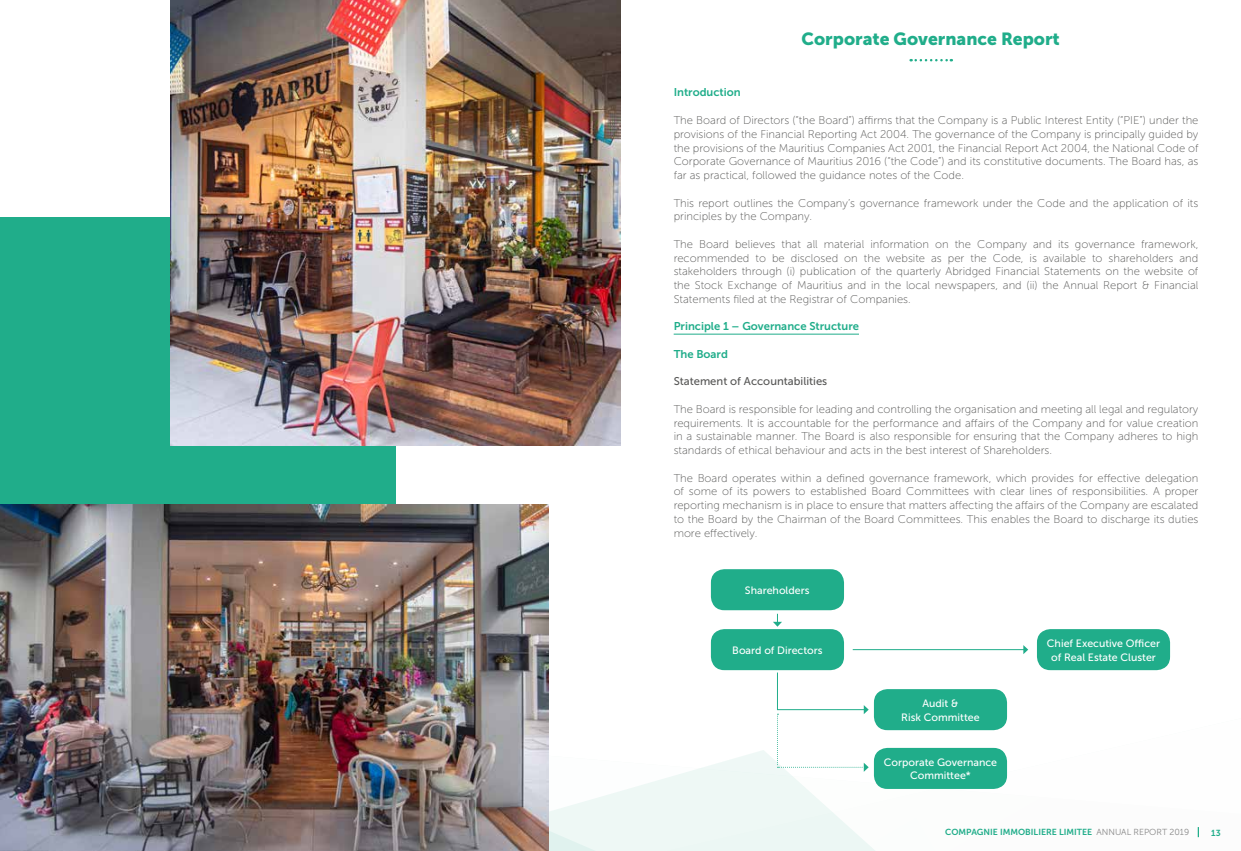
<style>
.page{position:relative;width:1241px;height:851px;background:#fff}
.page>*{position:absolute;margin:0;border:0;box-sizing:border-box;transform-origin:0 0}
.t1{font:17.5px "Museo Sans 900";color:#20ad8a}
.t2{font:11.25px/13.8px "Museo Sans 100";color:#575756;text-align:justify}
.t3{font:11.25px "Museo Sans 700";color:#20ad8a}
.t4{font:11.25px "Museo Sans 500";color:#575756}
.t5{font:10.62px/13.8px "Museo Sans 500";color:#fff;text-align:center}
.t6{font:8.75px "Museo Sans 700";color:#20ad8a}
.s1{font-family:"Museo Sans 300";color:#878787}
</style>
<div class="page">
<svg style="left:548px;top:749px;width:339px;height:101px;fill:#eef8f5"></svg>
<div style="left:0;top:217px;width:395px;height:453px;background:#20ad8a"></div>
<img style="left:170px;top:0;width:450px;height:445px">
<img style="left:0;top:504px;width:548px;height:346px">
<hr style="left:673px;top:334px;width:185px;height:1px;background:#20ad8a">
<svg style="left:910px;top:59px;width:41px;height:2px"></svg>
<div style="left:710px;top:569px;width:133px;height:41px;background:#20ad8a;border-radius:13px"></div>
<div style="left:1036px;top:629px;width:133px;height:41px;background:#20ad8a;border-radius:13px"></div>
<div style="left:710px;top:629px;width:133px;height:41px;background:#20ad8a;border-radius:13px"></div>
<div style="left:873px;top:747px;width:133px;height:41px;background:#20ad8a;border-radius:13px"></div>
<div style="left:873px;top:689px;width:133px;height:41px;background:#20ad8a;border-radius:13px"></div>
<hr style="left:852px;top:649px;width:171px;height:1px;background:#20ad8a">
<svg style="left:1023px;top:645px;width:5px;height:9px"></svg>
<svg style="left:773px;top:613px;width:9px;height:13px"></svg>
<svg style="left:776px;top:672px;width:92px;height:99px"></svg>
<h1 class="t1" style="left:801px;top:29px;width:260px">Corporate Governance Report</h1>
<p class="t3" style="left:673px;top:86px;width:69px">Introduction</p>
<p class="t2" style="left:673px;top:113px;width:526px">The Board of Directors (“the Board”) affirms that the Company is a Public Interest Entity (“PIE”) under the provisions of the Financial Reporting Act 2004. The governance of the Company is principally guided by the provisions of the Mauritius Companies Act 2001, the Financial Report Act 2004, the National Code of Corporate Governance of Mauritius 2016 (“the Code”) and its constitutive documents. The Board has, as far as practical, followed the guidance notes of the Code.</p>
<p class="t2" style="left:673px;top:196px;width:526px">This report outlines the Company’s governance framework under the Code and the application of its principles by the Company.</p>
<p class="t2" style="left:673px;top:237px;width:526px">The Board believes that all material information on the Company and its governance framework, recommended to be disclosed on the website as per the Code, is available to shareholders and stakeholders through (i) publication of the quarterly Abridged Financial Statements on the website of the Stock Exchange of Mauritius and in the local newspapers, and (ii) the Annual Report &amp; Financial Statements filed at the Registrar of Companies.</p>
<p class="t3" style="left:673px;top:320px;width:187px">Principle 1 – Governance Structure</p>
<p class="t3" style="left:673px;top:347px;width:56px">The Board</p>
<p class="t4" style="left:673px;top:375px;width:155px">Statement of Accountabilities</p>
<p class="t2" style="left:673px;top:402px;width:526px">The Board is responsible for leading and controlling the organisation and meeting all legal and regulatory requirements. It is accountable for the performance and affairs of the Company and for value creation in a sustainable manner. The Board is also responsible for ensuring that the Company adheres to high standards of ethical behaviour and acts in the best interest of Shareholders.</p>
<p class="t2" style="left:673px;top:471px;width:526px">The Board operates within a defined governance framework, which provides for effective delegation of some of its powers to established Board Committees with clear lines of responsibilities. A proper reporting mechanism is in place to ensure that matters affecting the affairs of the Company are escalated to the Board by the Chairman of the Board Committees. This enables the Board to discharge its duties more effectively.</p>
<p class="t5" style="left:744px;top:583px;width:66px">Shareholders</p>
<p class="t5" style="left:732px;top:643px;width:92px">Board of Directors</p>
<p class="t5" style="left:901px;top:696px;width:80px">Audit &amp;<br>Risk Committee</p>
<p class="t5" style="left:883px;top:754px;width:115px">Corporate Governance<br>Committee*</p>
<p class="t5" style="left:1046px;top:636px;width:115px">Chief Executive Officer of Real Estate Cluster</p>
<p class="t6" style="left:944px;top:826px;width:245px">COMPAGNIE IMMOBILIERE LIMITEE <span class="s1">ANNUAL REPORT 2019</span></p>
<p class="t6" style="left:1210px;top:828px;width:11px">13</p>
</div>
